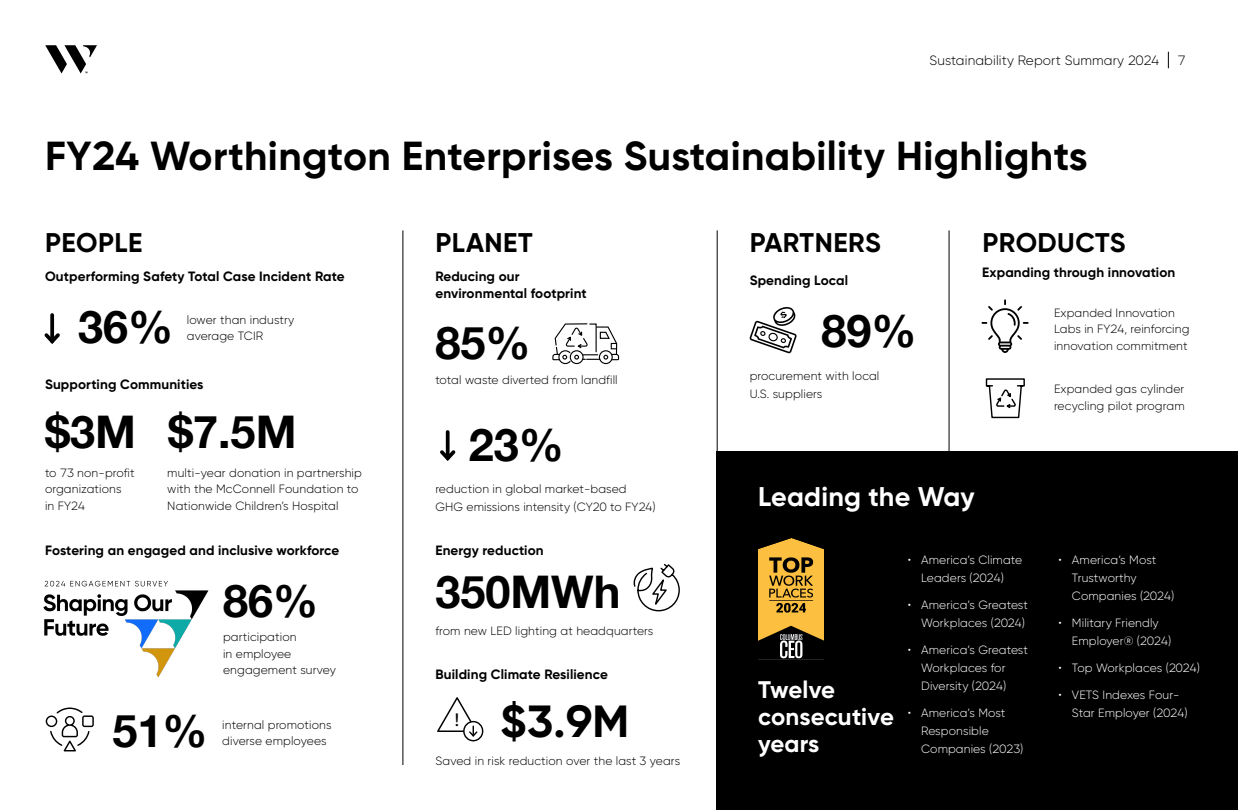
<style>
.page{position:relative;width:1238px;height:810px;background:#fff}
.page>*{position:absolute;margin:0;border:0;box-sizing:border-box;transform-origin:0 0}
.t1{font:700 45px "Helvetica Neue";color:#000}
.t2{font:700 45px "Gilroy";color:#000}
.t3{font:700 40.5px "Gilroy";letter-spacing:.01em;color:#000}
.t4{font:700 27px "Gilroy";letter-spacing:.02em;color:#000}
.t5{font:700 27px "Gilroy";letter-spacing:.01em;color:#fff}
.t6{font:700 24px/27px "Gilroy";letter-spacing:.005em;color:#fff}
.t7{font:500 18px "Gilroy";color:#000}
.t8{font:700 13.5px/16.5px "Gilroy";letter-spacing:.01em;color:#000}
.t9{font:300 13.5px "Gilroy";letter-spacing:.01em;color:#000}
.t10{font:300 12px/16.5px "Gilroy";letter-spacing:.01em;color:#000}
.t11{font:300 12px/18px "Gilroy";letter-spacing:.01em;color:#fff}
</style>
<div class="page">
<svg style="left:45px;top:45px;width:52px;height:28px"></svg>
<svg style="left:1168px;top:52px;width:1px;height:16px"></svg>
<div style="left:717px;top:452px;width:521px;height:358px;background:#000"></div>
<hr style="left:717px;top:230px;width:1px;height:240px;background:#000">
<hr style="left:948px;top:230px;width:1px;height:240px;background:#000">
<hr style="left:403px;top:230px;width:1px;height:535px;background:#000">
<img style="left:758px;top:538px;width:65px;height:122px">
<svg style="left:749px;top:307px;width:47px;height:46px"></svg>
<svg style="left:985px;top:378px;width:40px;height:41px"></svg>
<svg style="left:981px;top:299px;width:47px;height:54px"></svg>
<hr style="left:446px;top:432px;width:3px;height:26px;background:#000">
<svg style="left:440px;top:447px;width:16px;height:14px"></svg>
<svg style="left:633px;top:563px;width:47px;height:49px"></svg>
<svg style="left:552px;top:323px;width:67px;height:42px"></svg>
<div style="left:463px;top:721px;width:20px;height:20px;border:1px solid #000;border-radius:50%"></div>
<svg style="left:437px;top:697px;width:42px;height:41px"></svg>
<svg style="left:50px;top:315px;width:4px;height:15px"></svg>
<svg style="left:44px;top:330px;width:16px;height:14px"></svg>
<img style="left:43px;top:580px;width:166px;height:98px">
<svg style="left:46px;top:708px;width:48px;height:43px"></svg>
<p class="t9" style="left:929px;top:52px;width:231px">Sustainability Report Summary 2024</p>
<p class="t9" style="left:1178px;top:52px;width:9px">7</p>
<h2 class="t3" style="left:45px;top:130px;width:1044px">FY24 Worthington Enterprises Sustainability Highlights</h2>
<h3 class="t4" style="left:45px;top:226px;width:99px">PEOPLE</h3>
<p class="t8" style="left:45px;top:268px;width:301px">Outperforming Safety Total Case Incident Rate</p>
<h1 class="t1" style="left:78px;top:292px;width:97px">36%</h1>
<p class="t10" style="left:187px;top:311px;width:109px">lower than industry average TCIR</p>
<p class="t8" style="left:45px;top:376px;width:160px">Supporting Communities</p>
<h1 class="t1" style="left:45px;top:397px;width:253px">$3M $7.5M</h1>
<p class="t10" style="left:45px;top:464px;width:91px">to 73 non-profit organizations<br>in FY24</p>
<p class="t10" style="left:167px;top:464px;width:196px">multi-year donation in partnership with the McConnell Foundation to<br>Nationwide Children’s Hospital</p>
<p class="t8" style="left:45px;top:542px;width:296px">Fostering an engaged and inclusive workforce</p>
<h1 class="t1" style="left:223px;top:566px;width:97px">86%</h1>
<p class="t10" style="left:223px;top:629px;width:114px">participation<br>in employee engagement survey</p>
<h1 class="t1" style="left:112px;top:696px;width:97px">51%</h1>
<p class="t10" style="left:222px;top:716px;width:111px">internal promotions diverse employees</p>
<h3 class="t4" style="left:435px;top:226px;width:99px">PLANET</h3>
<p class="t8" style="left:435px;top:268px;width:153px">Reducing our environmental footprint</p>
<h1 class="t1" style="left:435px;top:308px;width:97px">85%</h1>
<p class="t10" style="left:435px;top:372px;width:184px">total waste diverted from landfill</p>
<h1 class="t1" style="left:469px;top:410px;width:97px">23%</h1>
<p class="t10" style="left:435px;top:480px;width:222px;line-height:18px">reduction in global market-based<br>GHG emissions intensity (CY20 to FY24)</p>
<p class="t8" style="left:435px;top:542px;width:110px">Energy reduction</p>
<h1 class="t1" style="left:435px;top:556px;width:187px">350MWh</h1>
<p class="t10" style="left:435px;top:623px;width:219px">from new LED lighting at headquarters</p>
<p class="t8" style="left:435px;top:666px;width:174px">Building Climate Resilience</p>
<h3 class="t7" style="left:455px;top:709px;width:6px">!</h3>
<h1 class="t2" style="left:500px;top:694px;width:130px">$3.9M</h1>
<p class="t10" style="left:435px;top:752px;width:246px">Saved in risk reduction over the last 3 years</p>
<h3 class="t4" style="left:750px;top:226px;width:132px">PARTNERS</h3>
<p class="t8" style="left:749px;top:271px;width:100px">Spending Local</p>
<h1 class="t1" style="left:821px;top:295px;width:97px">89%</h1>
<p class="t10" style="left:749px;top:367px;width:131px;line-height:18px">procurement with local<br>U.S. suppliers</p>
<h3 class="t4" style="left:982px;top:226px;width:145px">PRODUCTS</h3>
<p class="t8" style="left:982px;top:264px;width:195px">Expanding through innovation</p>
<p class="t10" style="left:1054px;top:304px;width:137px">Expanded Innovation<br>Labs in FY24, reinforcing innovation commitment</p>
<p class="t10" style="left:1054px;top:381px;width:132px">Expanded gas cylinder recycling pilot program</p>
<h3 class="t5" style="left:758px;top:480px;width:218px">Leading the Way</h3>
<h3 class="t6" style="left:758px;top:676px;width:137px">Twelve consecutive years</h3>
<p class="t11" style="left:907px;top:551px;width:116px;text-align:center">• America’s Climate<br>Leaders (2024)</p>
<p class="t11" style="left:907px;top:596px;width:122px;text-align:right">• America’s Greatest<br>Workplaces (2024)</p>
<p class="t11" style="left:921px;top:641px;width:108px;text-indent:-14px">• America’s Greatest<br>Workplaces for<br>Diversity (2024)</p>
<p class="t11" style="left:921px;top:704px;width:104px;text-indent:-14px">• America’s Most<br>Responsible<br>Companies (2023)</p>
<p class="t11" style="left:1072px;top:551px;width:104px;text-indent:-14px">• America’s Most<br>Trustworthy<br>Companies (2024)</p>
<p class="t11" style="left:1072px;top:614px;width:101px;text-indent:-14px">• Military Friendly<br>Employer® (2024)</p>
<p class="t11" style="left:1058px;top:659px;width:143px">• Top Workplaces (2024)</p>
<p class="t11" style="left:1072px;top:686px;width:117px;text-indent:-14px">• VETS Indexes Four-<br>Star Employer (2024)</p>
</div>
